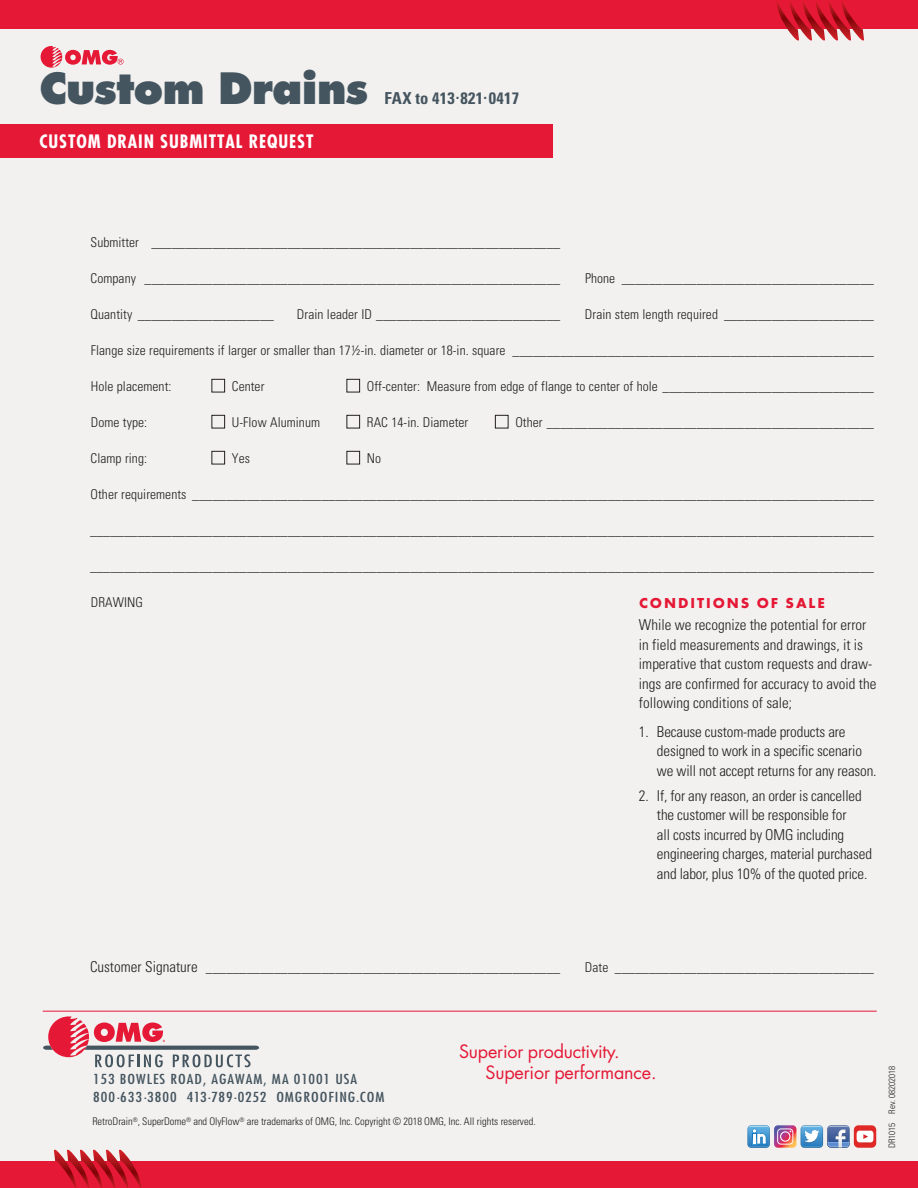
<style>
.page{position:relative;width:918px;height:1188px;background:#f2f1f0}
.page>*{position:absolute;margin:0;border:0;box-sizing:border-box;transform-origin:0 0}
.t1{font:800 42px "Futura";letter-spacing:-.02em;color:#45555f}
.t2{font:18px/21.5px "Futura";letter-spacing:-.01em;color:#e51836}
.t3{font:700 condensed 18px "Futura";letter-spacing:.05em;color:#fff}
.t4{font:700 condensed 16.5px "Univers";letter-spacing:.02em;color:#45555f}
.t5{font:300 condensed 15px/19.5px "Univers";letter-spacing:-.01em;color:#231f20}
.t6{font:700 15px "Futura PT";letter-spacing:.13em;color:#e51836}
.t7{font:300 condensed 13.5px "Univers";letter-spacing:.005em;color:#231f20}
.t8{font:condensed 13.5px/17.9px "Futura";letter-spacing:.06em;color:#45555f;scale:1.2 1}
.t9{font:300 condensed 10.5px "Univers";letter-spacing:-.005em;color:#231f20}
.t10{font:300 condensed 9px "Univers";color:#231f20}
.s1{font-size:15px}
</style>
<div class="page">
<div style="left:0;top:1161px;width:918px;height:27px;background:#e51836"></div>
<svg style="left:54px;top:1150px;width:87px;height:38px"></svg>
<svg style="left:43px;top:1016px;width:216px;height:51px"></svg>
<img style="left:747px;top:1125px;width:129px;height:23px">
<hr style="left:43px;top:1011px;width:834px;height:1px;background:#e51836">
<div style="left:0;top:124px;width:553px;height:33px;background:#e51836"></div>
<div style="left:0;top:0;width:918px;height:29px;background:#e51836"></div>
<svg style="left:777px;top:2px;width:87px;height:38px"></svg>
<svg style="left:41px;top:46px;width:83px;height:22px"></svg>
<div style="left:212px;top:379px;width:13px;height:13px;border:1px solid #231f20"></div>
<div style="left:346px;top:379px;width:14px;height:13px;border:1px solid #231f20"></div>
<div style="left:212px;top:415px;width:13px;height:13px;border:1px solid #231f20"></div>
<div style="left:346px;top:415px;width:14px;height:13px;border:1px solid #231f20"></div>
<div style="left:495px;top:415px;width:13px;height:13px;border:1px solid #231f20"></div>
<div style="left:212px;top:451px;width:13px;height:13px;border:1px solid #231f20"></div>
<div style="left:346px;top:451px;width:14px;height:13px;border:1px solid #231f20"></div>
<h1 class="t1" style="left:39px;top:62px;width:330px">Custom Drains</h1>
<h2 class="t3" style="left:40px;top:129px;width:275px">CUSTOM DRAIN SUBMITTAL REQUEST</h2>
<p class="t4" style="left:385px;top:88px;width:136px">FAX to 413.821.0417</p>
<p class="t7" style="left:91px;top:234px;width:471px">Submitter ____________________________________________________________</p>
<p class="t7" style="left:91px;top:270px;width:471px">Company _____________________________________________________________</p>
<p class="t7" style="left:585px;top:270px;width:290px">Phone _____________________________________</p>
<p class="t7" style="left:91px;top:306px;width:185px">Quantity ____________________</p>
<p class="t7" style="left:297px;top:306px;width:265px">Drain leader ID ___________________________</p>
<p class="t7" style="left:585px;top:306px;width:290px">Drain stem length required ______________________</p>
<p class="t7" style="left:91px;top:342px;width:785px">Flange size requirements if larger or smaller than 17½-in. diameter or 18-in. square _____________________________________________________</p>
<p class="t7" style="left:91px;top:378px;width:82px">Hole placement:</p>
<p class="t7" style="left:232px;top:378px;width:34px">Center</p>
<p class="t7" style="left:367px;top:378px;width:509px">Off-center: Measure from edge of flange to center of hole _______________________________</p>
<p class="t7" style="left:91px;top:414px;width:58px">Dome type:</p>
<p class="t7" style="left:232px;top:414px;width:90px">U-Flow Aluminum</p>
<p class="t7" style="left:367px;top:414px;width:103px">RAC 14-in. Diameter</p>
<p class="t7" style="left:515px;top:414px;width:360px">Other ________________________________________________</p>
<p class="t7" style="left:91px;top:450px;width:58px">Clamp ring:</p>
<p class="t7" style="left:232px;top:450px;width:20px">Yes</p>
<p class="t7" style="left:367px;top:450px;width:16px">No</p>
<p class="t7" style="left:91px;top:486px;width:785px">Other requirements ____________________________________________________________________________________________________</p>
<p class="t7" style="left:90px;top:522px;width:785px">___________________________________________________________________________________________________________________</p>
<p class="t7" style="left:90px;top:558px;width:785px">___________________________________________________________________________________________________________________</p>
<p class="t7" style="left:91px;top:594px;width:54px">DRAWING</p>
<p class="t6" style="left:639px;top:593px;width:187px">CONDITIONS OF SALE</p>
<p class="t5" style="left:639px;top:615px;width:239px">While we recognize the potential for error in field measurements and drawings, it is imperative that custom requests and draw&shy;ings are confirmed for accuracy to avoid the following conditions of sale;</p>
<p class="t5" style="left:657px;top:722px;width:221px;text-indent:-18px">1. Because custom-made products are designed to work in a specific scenario we will not accept returns for any reason.</p>
<p class="t5" style="left:657px;top:786px;width:216px;text-indent:-18px">2. If, for any reason, an order is cancelled the customer will be responsible for<br>all costs incurred by OMG including engineering charges, material purchased and labor, plus 10% of the quoted price.</p>
<p class="t7" style="left:90px;top:959px;width:472px"><span class="s1">Customer Signature</span> ____________________________________________________</p>
<p class="t7" style="left:585px;top:959px;width:290px">Date ______________________________________</p>
<p class="t8" style="left:93px;top:1070px;width:244px">153 BOWLES ROAD, AGAWAM, MA 01001 USA<br>800 633 3800 413.789.0252 OMGROOFING.COM</p>
<p class="t8" style="left:117px;top:1084px;width:4px">.</p>
<p class="t8" style="left:144px;top:1084px;width:4px">.</p>
<h2 class="t2" style="left:486px;top:1040px;width:173px;text-indent:-27px">Superior productivity.<br>Superior performance.</h2>
<p class="t9" style="left:92px;top:1115px;width:445px">RetroDrain<sup>®</sup>, SuperDome<sup>®</sup> and OlyFlow<sup>®</sup> are trademarks of OMG, Inc. Copyright © 2018 OMG, Inc. All rights reserved.</p>
<p class="t10" style="left:887px;top:1148px;width:83px;rotate:-90deg">DR1015 Rev. 08202018</p>
</div>
